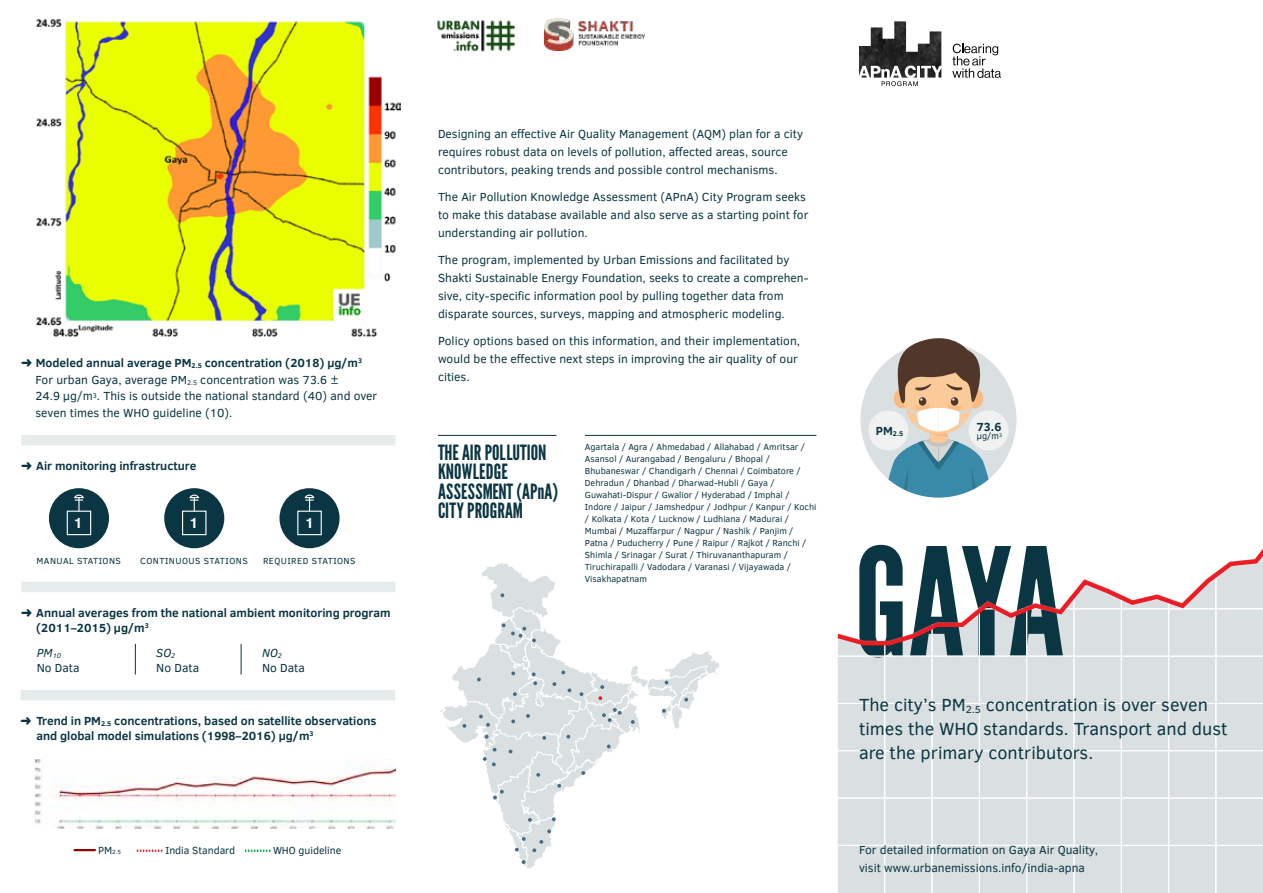
<style>
.page{position:relative;width:1263px;height:893px;background:#fff}
.page>*{position:absolute;margin:0;border:0;box-sizing:border-box;transform-origin:0 0}
.t1{font:150px "League Gothic";color:#0a3542}
.t2{font:21px/19.5px "League Gothic";color:#0a3542}
.t3{font:18px/24px "Clear Sans";color:#0a3542}
.t4{font:700 15px "Clear Sans";color:#fff}
.t5{font:12px/18px "Clear Sans";color:#0a3542}
.t6{font:700 12px/15px "Clear Sans";color:#0a3542}
.t7{font:10.5px "Clear Sans";letter-spacing:-.005em;color:#0a3542}
.t8{font:9px/12px "Clear Sans";color:#0d3542}
.t9{font:9px "Clear Sans";letter-spacing:.05em;color:#0a3542}
.t10{font:700 7.05px "Clear Sans";color:#0a3542}
.t11{font:6.15px "Clear Sans";color:#0a3542}
.s1{font-weight:700}
.s2{font-style:italic}
.s3{font-size:10.5px}
.s4{font-size:12px}
</style>
<div class="page">
<img style="left:437px;top:20px;width:78px;height:32px">
<img style="left:544px;top:19px;width:101px;height:31px">
<svg style="left:952px;top:44px;width:49px;height:34px"></svg>
<img style="left:859px;top:21px;width:82px;height:57px">
<svg style="left:882px;top:81px;width:36px;height:5px"></svg>
<hr style="left:75px;top:849px;width:20px;height:2px;background:#940500">
<svg style="left:137px;top:850px;width:25px;height:2px"></svg>
<svg style="left:245px;top:850px;width:25px;height:2px"></svg>
<img style="left:36px;top:19px;width:365px;height:318px">
<img style="left:35px;top:760px;width:360px;height:68px">
<div style="left:860px;top:341px;width:156px;height:157px;background:#dae0e2;border-radius:50%"></div>
<hr style="left:135px;top:644px;width:1px;height:30px;background:#0a3542">
<hr style="left:241px;top:644px;width:1px;height:30px;background:#0a3542">
<div style="left:49px;top:488px;width:60px;height:60px;background:#0a3542;border-radius:50%"></div>
<div style="left:67px;top:511px;width:24px;height:24px;border:1px solid #fff"></div>
<svg style="left:73px;top:494px;width:12px;height:17px"></svg>
<div style="left:164px;top:488px;width:60px;height:60px;background:#0a3542;border-radius:50%"></div>
<div style="left:182px;top:511px;width:24px;height:24px;border:1px solid #fff"></div>
<svg style="left:188px;top:494px;width:12px;height:17px"></svg>
<div style="left:279px;top:488px;width:61px;height:60px;background:#0a3542;border-radius:50%"></div>
<div style="left:297px;top:511px;width:25px;height:24px;border:1px solid #fff"></div>
<svg style="left:304px;top:494px;width:11px;height:17px"></svg>
<div style="left:21px;top:435px;width:374px;height:10px;background:#e6ebec"></div>
<div style="left:21px;top:582px;width:374px;height:10px;background:#e6ebec"></div>
<div style="left:21px;top:690px;width:374px;height:10px;background:#e6ebec"></div>
<hr style="left:438px;top:435px;width:118px;height:1px;background:#0a3542">
<hr style="left:585px;top:435px;width:231px;height:1px;background:#0a3542">
<svg style="left:440px;top:563px;width:280px;height:306px"></svg>
<div style="left:868px;top:410px;width:40px;height:40px;background:#f0f1f1;border-radius:50%"></div>
<div style="left:968px;top:410px;width:40px;height:40px;background:#f0f1f1;border-radius:50%"></div>
<svg style="left:888px;top:338px;width:102px;height:160px"></svg>
<svg style="left:837px;top:549px;width:426px;height:344px"></svg>
<p class="t5" style="left:36px;top:355px;width:343px;line-height:16.5px;text-indent:-14px">➜ <span class="s1">Modeled annual average PM</span><sub>2.5</sub> <span class="s1">concentration (2018) μg/m</span><sup>3<br></sup>For urban Gaya, average PM<sub>2.5</sub> concentration was 73.6 ±<br>24.9 μg/m<sup>3</sup>. This is outside the national standard (40) and over seven times the WHO guideline (10).</p>
<p class="t6" style="left:21px;top:458px;width:177px">➜ Air monitoring infrastructure</p>
<p class="t4" style="left:74px;top:512px;width:11px">1</p>
<p class="t9" style="left:37px;top:555px;width:86px">MANUAL STATIONS</p>
<p class="t4" style="left:189px;top:512px;width:11px">1</p>
<p class="t9" style="left:140px;top:555px;width:109px">CONTINUOUS STATIONS</p>
<p class="t4" style="left:305px;top:512px;width:11px">1</p>
<p class="t9" style="left:263px;top:555px;width:94px">REQUIRED STATIONS</p>
<p class="t6" style="left:36px;top:605px;width:356px;text-indent:-15px">➜ Annual averages from the national ambient monitoring program (2011–2015) µg/m<sup>3</sup></p>
<p class="t5" style="left:37px;top:645px;width:44px;line-height:15px"><span class="s2">PM</span><sub>10<br></sub>No Data</p>
<p class="t5" style="left:156px;top:645px;width:44px;line-height:15px"><span class="s2">SO</span><sub>2<br></sub>No Data</p>
<p class="t5" style="left:262px;top:645px;width:44px;line-height:15px"><span class="s2">NO</span><sub>2<br></sub>No Data</p>
<p class="t6" style="left:36px;top:712px;width:342px;text-indent:-16px">➜ Trend in PM<sub>2.5</sub> concentrations, based on satellite observations and global model simulations (1998–2016) µg/m<sup>3</sup></p>
<p class="t11" style="left:98px;top:848px;width:24px"><span class="s3">PM</span>2.5</p>
<p class="t7" style="left:165px;top:843px;width:71px">India Standard</p>
<p class="t7" style="left:273px;top:843px;width:70px">WHO guideline</p>
<p class="t5" style="left:438px;top:125px;width:367px">Designing an effective Air Quality Management (AQM) plan for a city requires robust data on levels of pollution, affected areas, source contributors, peaking trends and possible control mechanisms.</p>
<p class="t5" style="left:438px;top:188px;width:372px">The Air Pollution Knowledge Assessment (APnA) City Program seeks to make this database available and also serve as a starting point for understanding air pollution.</p>
<p class="t5" style="left:438px;top:251px;width:372px">The program, implemented by Urban Emissions and facilitated by Shakti Sustainable Energy Foundation, seeks to create a comprehen&shy;sive, city-specific information pool by pulling together data from disparate sources, surveys, mapping and atmospheric modeling.</p>
<p class="t5" style="left:438px;top:332px;width:364px">Policy options based on this information, and their implementation, would be the effective next steps in improving the air quality of our cities.</p>
<h2 class="t2" style="left:438px;top:442px;width:122px">THE AIR POLLUTION<br>KNOWLEDGE<br>ASSESSMENT (APnA)<br>CITY PROGRAM</h2>
<p class="t8" style="left:585px;top:441px;width:233px">Agartala / Agra / Ahmedabad / Allahabad / Amritsar / Asansol / Aurangabad / Bengaluru / Bhopal / Bhubaneswar / Chandigarh / Chennai / Coimbatore / Dehradun / Dhanbad / Dharwad-Hubli / Gaya / Guwahati-Dispur / Gwalior / Hyderabad / Imphal / Indore / Jaipur / Jamshedpur / Jodhpur / Kanpur / Kochi / Kolkata / Kota / Lucknow / Ludhiana / Madurai / Mumbai / Muzaffarpur / Nagpur / Nashik / Panjim / Patna / Puducherry / Pune / Raipur / Rajkot / Ranchi / Shimla / Srinagar / Surat / Thiruvananthapuram / Tiruchirapalli / Vadodara / Varanasi / Vijayawada / Visakhapatnam</p>
<p class="t10" style="left:876px;top:428px;width:29px"><span class="s4">PM</span>2.5</p>
<p class="t6" style="left:976px;top:419px;width:27px">73.6</p>
<p class="t9" style="left:977px;top:430px;width:27px">μg/m<sup>3</sup></p>
<h1 class="t1" style="left:854px;top:513px;width:212px">GAYA</h1>
<h3 class="t3" style="left:859px;top:693px;width:370px">The city’s PM<sub>2.5</sub> concentration is over seven times the WHO standards. Transport and dust are the primary contributors.</h3>
<p class="t5" style="left:859px;top:840px;width:240px">For detailed information on Gaya Air Quality, visit www.urbanemissions.info/india-apna</p>
</div>
